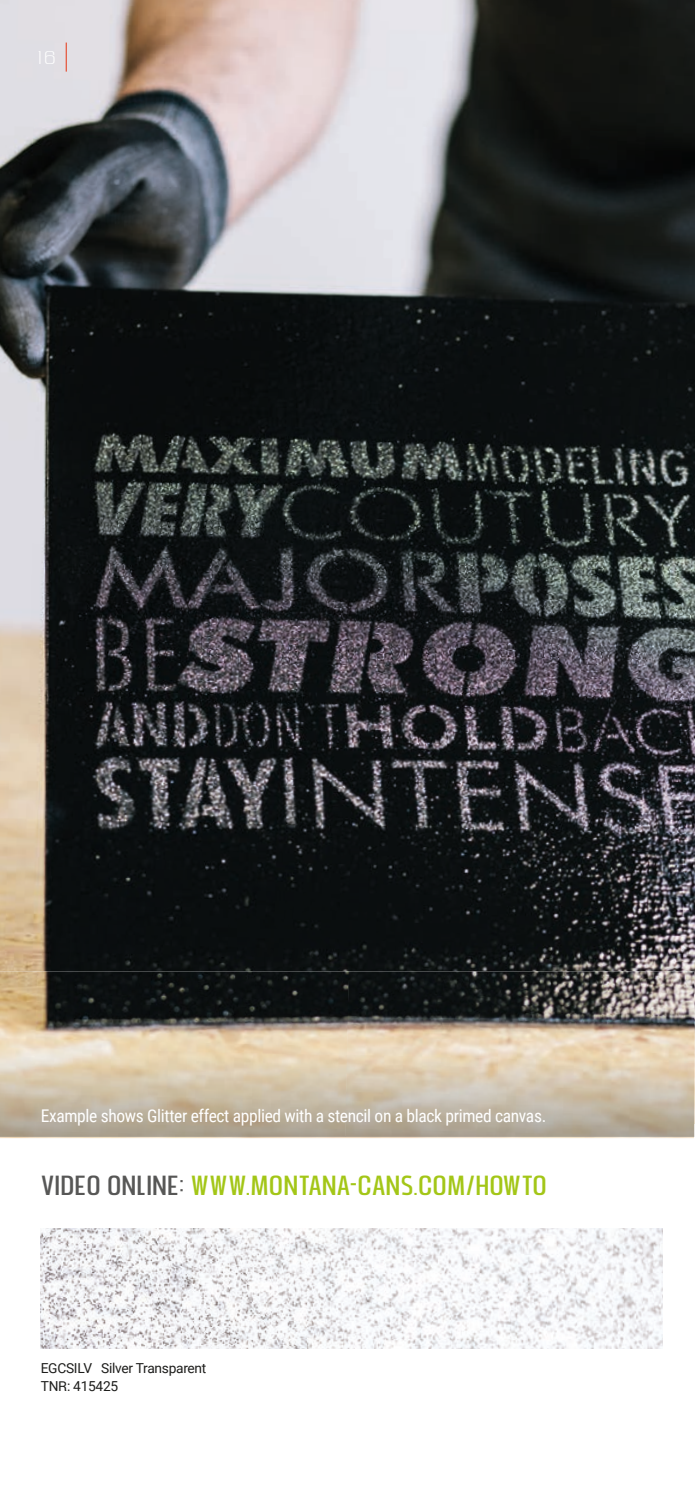
<style>
.page{position:relative;width:695px;height:1489px;background:#fff}
.page>*{position:absolute;margin:0;border:0;box-sizing:border-box;transform-origin:0 0}
.t1{font:300 30px "Montana";letter-spacing:.025em;color:#a3c617}
.t2{font:100 expanded 20px "Montana";color:#fff}
.t3{font:17.5px "Roboto Condensed";letter-spacing:-.02em;color:#fff}
.t4{font:13.75px/17.5px "Roboto";letter-spacing:-.02em;color:#1d1d1b}
.s1{color:#575756}
</style>
<div class="page">
<img style="left:0;top:0;width:694px;height:1138px">
<img style="left:0;top:971px;width:345px;height:165px">
<img style="left:345px;top:971px;width:349px;height:165px">
<img style="left:41px;top:1228px;width:621px;height:120px">
<svg style="left:66px;top:43px;width:1px;height:29px"></svg>
<p class="t2" style="left:38px;top:49px;width:19px">16</p>
<p class="t3" style="left:41px;top:1103px;width:507px">Example shows Glitter effect applied with a stencil on a black primed canvas.</p>
<h1 class="t1" style="left:41px;top:1170px;width:507px"><span class="s1">VIDEO ONLINE:</span> WWW.MONTANA-CANS.COM/HOWTO</h1>
<p class="t4" style="left:41px;top:1358px;width:167px">EGCSILV Silver Transparent<br>TNR: 415425</p>
</div>
